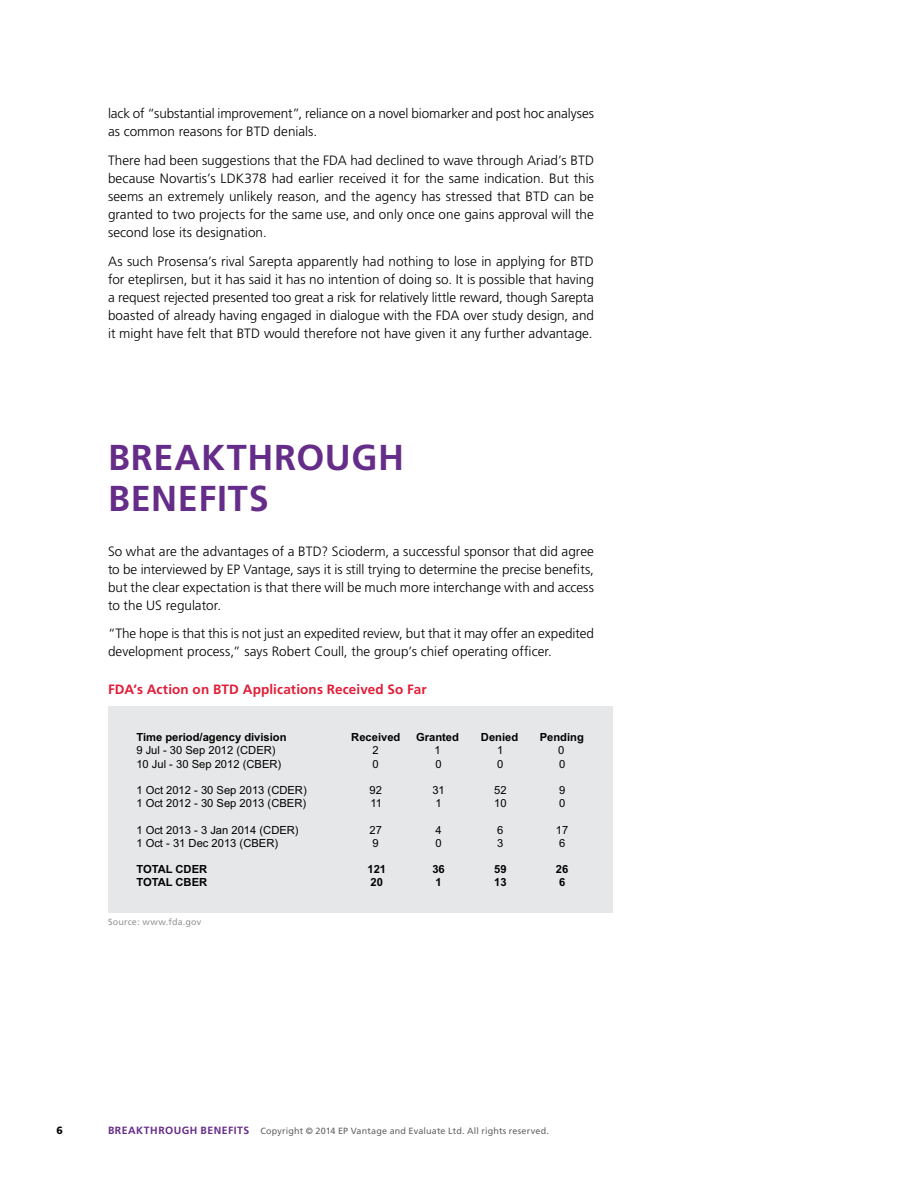
<style>
.page{position:relative;width:918px;height:1188px;background:#fff}
.page>*{position:absolute;margin:0;border:0;box-sizing:border-box;transform-origin:0 0}
.t1{font:700 36px/40.5px "Frutiger";letter-spacing:.02em;color:#652d89}
.t2{font:300 13.5px/18px "Frutiger";color:#000;text-align:justify}
.t3{font:700 13.5px "Frutiger";letter-spacing:.01em;color:#e11d38}
.t4{font:11.25px "Arial";color:#010101}
.t5{font:700 11.25px "Arial";color:#010101}
.t6{font:900 10.5px "Frutiger";color:#000}
.t7{font:9px "Frutiger";letter-spacing:.02em;color:#636466}
.t8{font:9px "Frutiger";letter-spacing:.02em;color:#939598}
.s1{font-weight:700;font-size:10.5px;color:#652d89}
</style>
<div class="page">
<div style="left:108px;top:706px;width:504px;height:207px;background:#e6e7e8"></div>
<p class="t2" style="left:108px;top:105px;width:488px">lack of “substantial improvement”, reliance on a novel biomarker and post hoc analyses as common reasons for BTD denials.</p>
<p class="t2" style="left:108px;top:151px;width:488px">There had been suggestions that the FDA had declined to wave through Ariad’s BTD because Novartis’s LDK378 had earlier received it for the same indication. But this seems an extremely unlikely reason, and the agency has stressed that BTD can be granted to two projects for the same use, and only once one gains approval will the second lose its designation.</p>
<p class="t2" style="left:108px;top:252px;width:488px">As such Prosensa’s rival Sarepta apparently had nothing to lose in applying for BTD for eteplirsen, but it has said it has no intention of doing so. It is possible that having a request rejected presented too great a risk for relatively little reward, though Sarepta boasted of already having engaged in dialogue with the FDA over study design, and it might have felt that BTD would therefore not have given it any further advantage.</p>
<h1 class="t1" style="left:108px;top:437px;width:298px">BREAKTHROUGH<br>BENEFITS</h1>
<p class="t2" style="left:108px;top:542px;width:487px">So what are the advantages of a BTD? Scioderm, a successful sponsor that did agree to be interviewed by EP Vantage, says it is still trying to determine the precise benefits, but the clear expectation is that there will be much more interchange with and access to the US regulator.</p>
<p class="t2" style="left:108px;top:625px;width:487px">“The hope is that this is not just an expedited review, but that it may offer an expedited development process,” says Robert Coull, the group’s chief operating officer.</p>
<p class="t3" style="left:108px;top:682px;width:115px">FDA’S ACTION ON BTD</p>
<p class="t3" style="left:243px;top:682px;width:185px">APPLICATIONS RECEIVED SO FAR</p>
<p class="t5" style="left:136px;top:730px;width:152px">Time period/agency division</p>
<p class="t5" style="left:351px;top:730px;width:51px">Received</p>
<p class="t5" style="left:416px;top:730px;width:44px">Granted</p>
<p class="t5" style="left:481px;top:730px;width:39px">Denied</p>
<p class="t5" style="left:540px;top:730px;width:46px">Pending</p>
<p class="t4" style="left:136px;top:743px;width:141px">9 Jul - 30 Sep 2012 (CDER)</p>
<p class="t4" style="left:373px;top:743px;width:8px">2</p>
<p class="t4" style="left:434px;top:743px;width:8px">1</p>
<p class="t4" style="left:497px;top:743px;width:8px">1</p>
<p class="t4" style="left:558px;top:743px;width:8px">0</p>
<p class="t4" style="left:136px;top:756px;width:146px">10 Jul - 30 Sep 2012 (CBER)</p>
<p class="t4" style="left:373px;top:756px;width:8px">0</p>
<p class="t4" style="left:435px;top:756px;width:8px">0</p>
<p class="t4" style="left:497px;top:756px;width:8px">0</p>
<p class="t4" style="left:559px;top:756px;width:8px">0</p>
<p class="t4" style="left:136px;top:783px;width:172px">1 Oct 2012 - 30 Sep 2013 (CDER)</p>
<p class="t4" style="left:369px;top:783px;width:14px">92</p>
<p class="t4" style="left:432px;top:783px;width:14px">31</p>
<p class="t4" style="left:494px;top:783px;width:14px">52</p>
<p class="t4" style="left:559px;top:783px;width:8px">9</p>
<p class="t4" style="left:136px;top:796px;width:171px">1 Oct 2012 - 30 Sep 2013 (CBER)</p>
<p class="t4" style="left:371px;top:796px;width:13px">11</p>
<p class="t4" style="left:435px;top:796px;width:8px">1</p>
<p class="t4" style="left:494px;top:796px;width:14px">10</p>
<p class="t4" style="left:559px;top:796px;width:8px">0</p>
<p class="t4" style="left:136px;top:822px;width:164px">1 Oct 2013 - 3 Jan 2014 (CDER)</p>
<p class="t4" style="left:369px;top:822px;width:14px">27</p>
<p class="t4" style="left:435px;top:822px;width:8px">4</p>
<p class="t4" style="left:497px;top:822px;width:8px">6</p>
<p class="t4" style="left:556px;top:822px;width:14px">17</p>
<p class="t4" style="left:136px;top:835px;width:143px">1 Oct - 31 Dec 2013 (CBER)</p>
<p class="t4" style="left:373px;top:835px;width:8px">9</p>
<p class="t4" style="left:435px;top:835px;width:8px">0</p>
<p class="t4" style="left:497px;top:835px;width:8px">3</p>
<p class="t4" style="left:559px;top:835px;width:8px">6</p>
<p class="t5" style="left:136px;top:862px;width:72px">TOTAL CDER</p>
<p class="t5" style="left:367px;top:862px;width:20px">121</p>
<p class="t5" style="left:432px;top:862px;width:14px">36</p>
<p class="t5" style="left:494px;top:862px;width:14px">59</p>
<p class="t5" style="left:556px;top:862px;width:14px">26</p>
<p class="t5" style="left:136px;top:875px;width:72px">TOTAL CBER</p>
<p class="t5" style="left:371px;top:875px;width:14px">20</p>
<p class="t5" style="left:435px;top:875px;width:8px">1</p>
<p class="t5" style="left:494px;top:875px;width:14px">13</p>
<p class="t5" style="left:559px;top:875px;width:8px">6</p>
<p class="t8" style="left:108px;top:917px;width:95px">Source: www.fda.gov</p>
<p class="t6" style="left:57px;top:1124px;width:8px">6</p>
<p class="t7" style="left:108px;top:1126px;width:442px"><span class="s1">BREAKTHROUGH BENEFITS</span> Copyright © 2014 EP Vantage and Evaluate Ltd. All rights reserved.</p>
</div>
